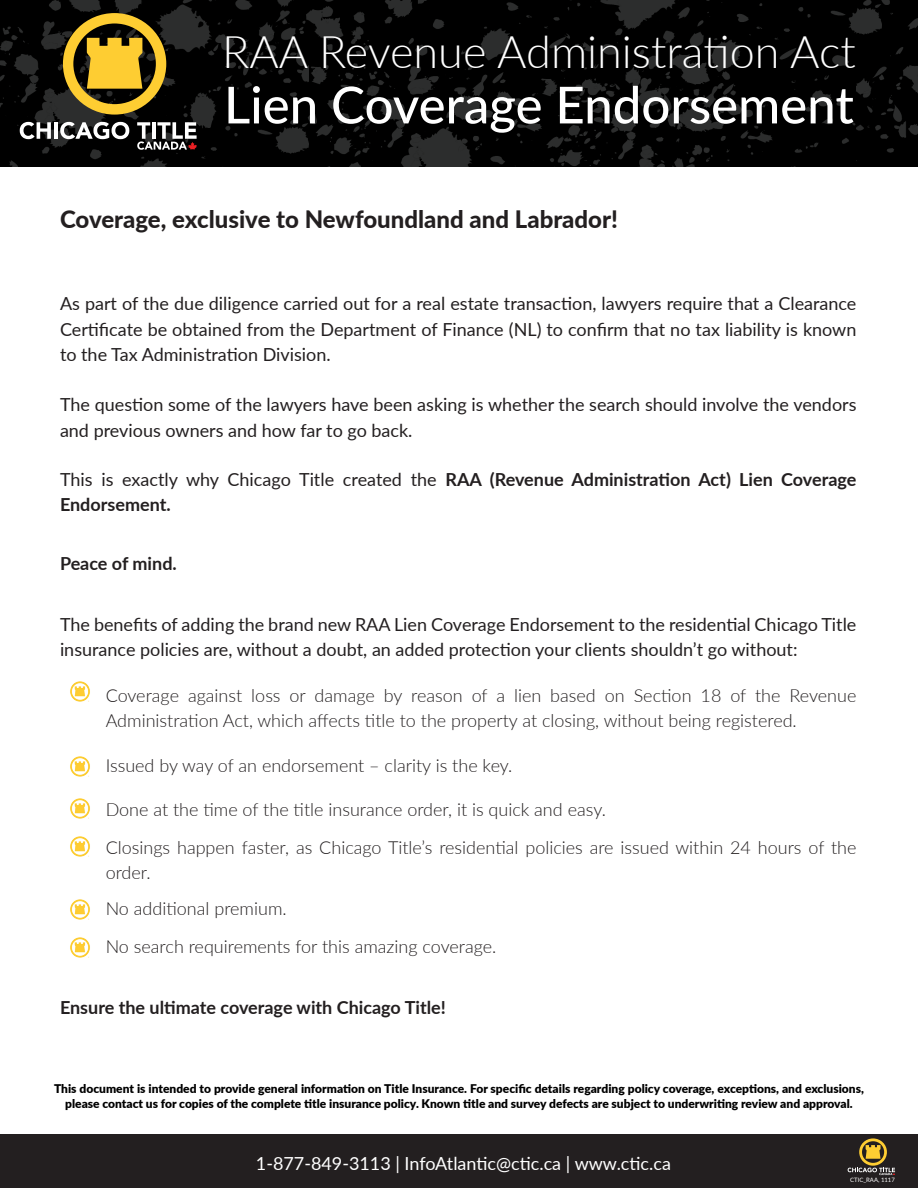
<style>
.page{position:relative;width:918px;height:1188px;background:#fff}
.page>*{position:absolute;margin:0;border:0;box-sizing:border-box;transform-origin:0 0}
.t1{font:500 51px "Lato";color:#fff}
.t2{font:300 45px "Lato";color:#fff}
.t3{font:800 24px "Lato";color:#231f20}
.t4{font:18px/25.5px "Lato";color:#231f20}
.t5{font:300 18px/25.5px "Lato";color:#231f20}
.t6{font:700 18px/25.5px "Lato";color:#231f20}
.t7{font:18px "Lato";color:#fff}
.t8{font:900 12px/14.4px "Lato";color:#000;text-align:center}
.t9{font:6px "Lato";color:#fff}
.s1{font-weight:400}
</style>
<div class="page">
<img style="left:0;top:0;width:918px;height:166px">
<svg style="left:87px;top:38px;width:55px;height:51px;background:#e6ba2e"></svg>
<div style="left:63px;top:13px;width:103px;height:102px;border:10px solid #fecd32;border-radius:50%"></div>
<svg style="left:20px;top:122px;width:31px;height:17px"></svg>
<hr style="left:54px;top:122px;width:4px;height:17px;background:#fff">
<svg style="left:60px;top:122px;width:69px;height:17px"></svg>
<svg style="left:137px;top:122px;width:60px;height:28px"></svg>
<div style="left:0;top:1134px;width:918px;height:54px;background:#231f20"></div>
<svg style="left:866px;top:1145px;width:15px;height:14px"></svg>
<div style="left:859px;top:1138px;width:28px;height:28px;border:3px solid #fecd32;border-radius:50%"></div>
<svg style="left:848px;top:1168px;width:47px;height:7px"></svg>
<img style="left:70px;top:681px;width:20px;height:21px">
<img style="left:70px;top:756px;width:20px;height:21px">
<img style="left:70px;top:798px;width:20px;height:21px">
<img style="left:70px;top:836px;width:20px;height:21px">
<img style="left:70px;top:899px;width:20px;height:21px">
<img style="left:70px;top:937px;width:20px;height:21px">
<p class="t2" style="left:222px;top:20px;width:635px">RAA Revenue Administration Act</p>
<p class="t1" style="left:224px;top:68px;width:631px">Lien Coverage Endorsement</p>
<p class="t3" style="left:60px;top:202px;width:560px">Coverage, exclusive to Newfoundland and Labrador!</p>
<p class="t4" style="left:60px;top:290px;width:798px;text-align:justify">As part of the due diligence carried out for a real estate transaction, lawyers require that a Clearance Certificate be obtained from the Department of Finance (NL) to confirm that no tax liability is known to the Tax Administration Division.</p>
<p class="t4" style="left:60px;top:391px;width:798px">The question some of the lawyers have been asking is whether the search should involve the vendors and previous owners and how far to go back.</p>
<p class="t6" style="left:60px;top:466px;width:798px"><span class="s1">This is exactly why Chicago Title created the</span> RAA (Revenue Administration Act) Lien Coverage<br>Endorsement.</p>
<p class="t6" style="left:60px;top:550px;width:118px">Peace of mind.</p>
<p class="t4" style="left:60px;top:611px;width:798px">The benefits of adding the brand new RAA Lien Coverage Endorsement to the residential Chicago Title insurance policies are, without a doubt, an added protection your clients shouldn’t go without:</p>
<p class="t5" style="left:106px;top:682px;width:752px">Coverage against loss or damage by reason of a lien based on Section 18 of the Revenue<br>Administration Act, which affects title to the property at closing, without being registered.</p>
<p class="t5" style="left:106px;top:753px;width:408px">Issued by way of an endorsement – clarity is the key.</p>
<p class="t5" style="left:106px;top:796px;width:502px">Done at the time of the title insurance order, it is quick and easy.</p>
<p class="t5" style="left:106px;top:834px;width:752px">Closings happen faster, as Chicago Title’s residential policies are issued within 24 hours of the order.</p>
<p class="t5" style="left:106px;top:896px;width:183px">No additional premium.</p>
<p class="t5" style="left:106px;top:934px;width:392px">No search requirements for this amazing coverage.</p>
<p class="t6" style="left:60px;top:994px;width:387px">Ensure the ultimate coverage with Chicago Title!</p>
<p class="t8" style="left:54px;top:1081px;width:811px">This document is intended to provide general information on Title Insurance. For specific details regarding policy coverage, exceptions, and exclusions, please contact us for copies of the complete title insurance policy. Known title and survey defects are subject to underwriting review and approval.</p>
<p class="t7" style="left:256px;top:1151px;width:417px">1-877-849-3113 | InfoAtlantic@ctic.ca | www.ctic.ca</p>
<p class="t9" style="left:850px;top:1175px;width:46px">CTIC_RAA, 1117</p>
</div>
